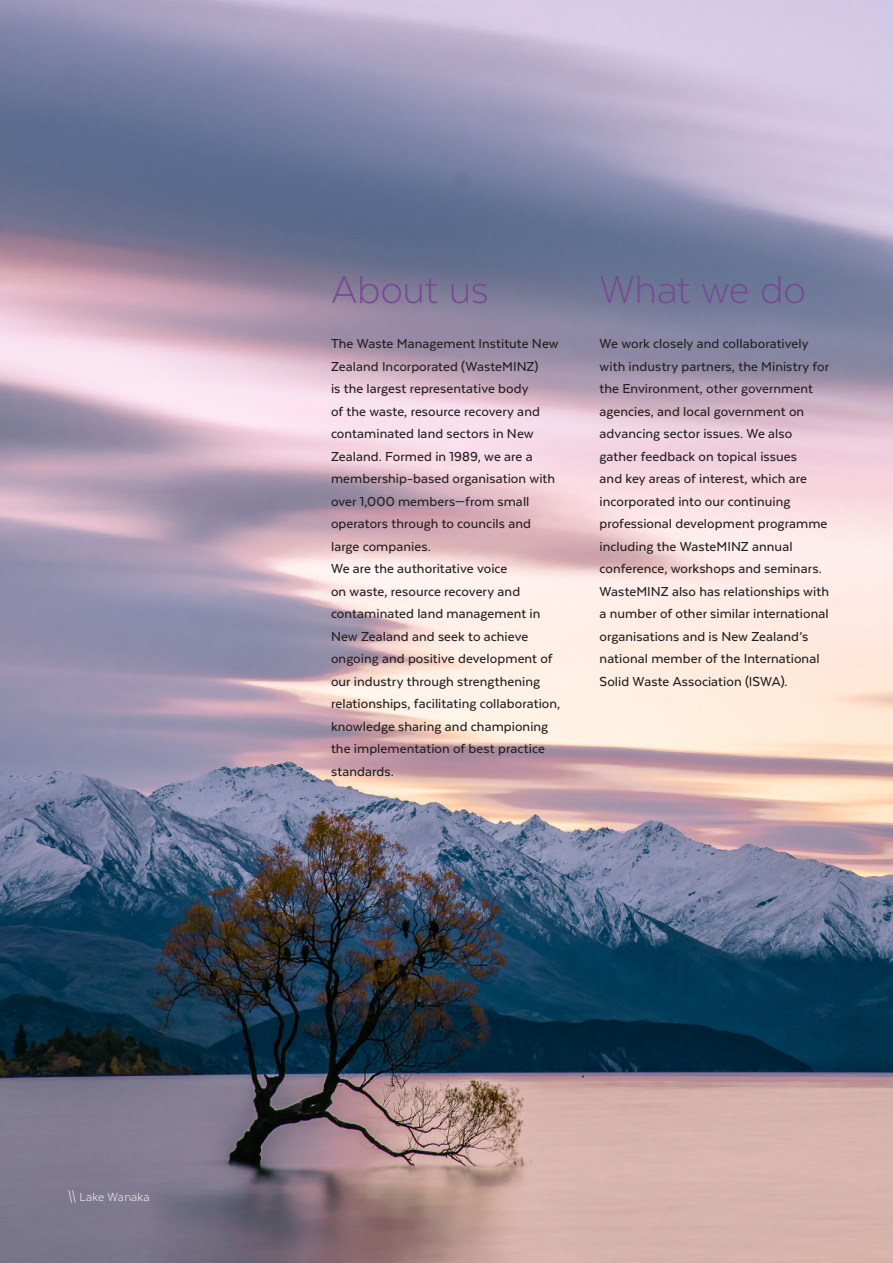
<style>
.page{position:relative;width:893px;height:1263px;background:#fff}
.page>*{position:absolute;margin:0;border:0;box-sizing:border-box;transform-origin:0 0}
.t1{font:300 45px "Texta";letter-spacing:-.01em;color:#794a94}
.t2{font:500 15px/22.5px "Texta";letter-spacing:.005em;color:#231f20}
.t3{font:300 13.5px "Texta";letter-spacing:.005em;color:#fff}
</style>
<div class="page">
<img style="left:0;top:0;width:893px;height:1263px">
<p class="t3" style="left:68px;top:1190px;width:83px">\\ Lake Wanaka</p>
<h1 class="t1" style="left:331px;top:266px;width:159px">About us</h1>
<p class="t2" style="left:331px;top:332px;width:231px">The Waste Management Institute New<br>Zealand Incorporated (WasteMINZ)<br>is the largest representative body<br>of the waste, resource recovery and contaminated land sectors in New<br>Zealand. Formed in 1989, we are a membership-based organisation with over 1,000 members—from small operators through to councils and large companies.<br>We are the authoritative voice<br>on waste, resource recovery and contaminated land management in<br>New Zealand and seek to achieve ongoing and positive development of our industry through strengthening relationships, facilitating collaboration, knowledge sharing and championing the implementation of best practice standards.</p>
<h1 class="t1" style="left:600px;top:266px;width:208px">What we do</h1>
<p class="t2" style="left:600px;top:332px;width:231px">We work closely and collaboratively with industry partners, the Ministry for the Environment, other government agencies, and local government on advancing sector issues. We also gather feedback on topical issues<br>and key areas of interest, which are incorporated into our continuing professional development programme including the WasteMINZ annual conference, workshops and seminars.<br>WasteMINZ also has relationships with a number of other similar international organisations and is New Zealand’s national member of the International Solid Waste Association (ISWA).</p>
</div>
